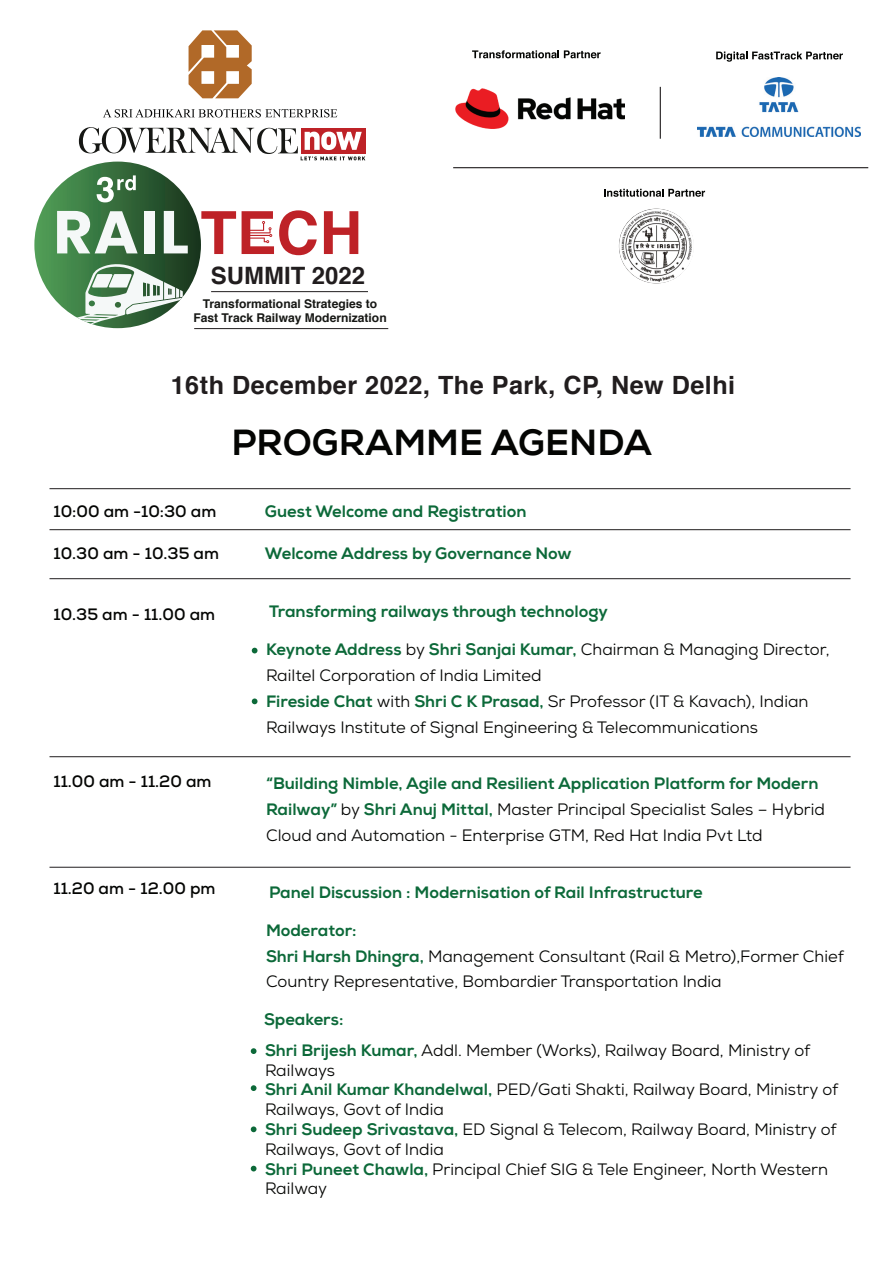
<style>
.page{position:relative;width:893px;height:1263px;background:#fff}
.page>*{position:absolute;margin:0;border:0;box-sizing:border-box;transform-origin:0 0}
.t1{font:700 60.15px "Poppins";color:#f5f8f8}
.t2{font:800 36.3px "Nexa";color:#040503}
.t3{font:700 25.2px "Helvetica";letter-spacing:.02em;color:#211d1e}
.t4{font:700 23.85px "Helvetica";color:#211d1e}
.t5{font:16.5px/25.8px "Nexa";color:#040503}
.t6{font:800 16.5px "Nexa";color:#0c6939}
.t7{font:700 16.5px "Nexa";color:#040503}
.t8{font:700 12.15px/14.1px "Helvetica";color:#161714;text-align:center}
.s1{font-weight:800;color:#0c6939}
</style>
<div class="page">
<hr style="left:50px;top:529px;width:800px;height:1px;background:#211d1e">
<hr style="left:50px;top:488px;width:800px;height:1px;background:#211d1e">
<hr style="left:50px;top:578px;width:800px;height:1px;background:#211d1e">
<hr style="left:50px;top:756px;width:800px;height:1px;background:#211d1e">
<hr style="left:50px;top:867px;width:800px;height:1px;background:#211d1e">
<svg style="left:252px;top:648px;width:6px;height:5px"></svg>
<svg style="left:252px;top:698px;width:6px;height:6px"></svg>
<svg style="left:251px;top:1048px;width:6px;height:6px"></svg>
<svg style="left:251px;top:1085px;width:6px;height:6px"></svg>
<svg style="left:251px;top:1126px;width:6px;height:6px"></svg>
<svg style="left:251px;top:1165px;width:6px;height:6px"></svg>
<div style="left:301px;top:128px;width:65px;height:25px;background:#be2227"></div>
<svg style="left:79px;top:127px;width:286px;height:33px"></svg>
<svg style="left:189px;top:30px;width:63px;height:68px"></svg>
<svg style="left:103px;top:109px;width:234px;height:8px"></svg>
<div style="left:34px;top:162px;width:167px;height:166px;background:linear-gradient(to right,#53a25b,#17351c);border-radius:83px"></div>
<svg style="left:62px;top:263px;width:121px;height:62px"></svg>
<svg style="left:201px;top:211px;width:35px;height:43px"></svg>
<svg style="left:242px;top:210px;width:75px;height:45px"></svg>
<svg style="left:324px;top:211px;width:34px;height:43px"></svg>
<hr style="left:211px;top:291px;width:157px;height:1px;background:#211d1e">
<hr style="left:194px;top:328px;width:194px;height:1px;background:#211d1e">
<svg style="left:97px;top:175px;width:39px;height:27px"></svg>
<hr style="left:453px;top:167px;width:415px;height:1px;background:#211d1e">
<svg style="left:472px;top:50px;width:129px;height:8px"></svg>
<svg style="left:716px;top:52px;width:127px;height:10px"></svg>
<svg style="left:604px;top:189px;width:101px;height:8px"></svg>
<img style="left:455px;top:89px;width:170px;height:40px">
<hr style="left:660px;top:87px;width:1px;height:52px;background:#211d1e">
<img style="left:619px;top:209px;width:75px;height:74px;border-radius:37px">
<img style="left:698px;top:78px;width:162px;height:58px">
<h1 class="t1" style="left:54px;top:197px;width:137px">RAIL</h1>
<h3 class="t4" style="left:211px;top:256px;width:156px">SUMMIT 2022</h3>
<p class="t8" style="left:193px;top:297px;width:195px">Transformational Strategies to<br>Fast Track Railway Modernization</p>
<h3 class="t3" style="left:171px;top:365px;width:566px">16th December 2022, The Park, CP, New Delhi</h3>
<h2 class="t2" style="left:231px;top:420px;width:422px">PROGRAMME AGENDA</h2>
<p class="t7" style="left:53px;top:500px;width:164px">10:00 am -10:30 am</p>
<p class="t6" style="left:265px;top:501px;width:263px">Guest Welcome and Registration</p>
<p class="t7" style="left:53px;top:542px;width:167px">10.30 am - 10.35 am</p>
<p class="t6" style="left:265px;top:543px;width:308px">Welcome Address by Governance Now</p>
<p class="t7" style="left:53px;top:603px;width:163px">10.35 am - 11.00 am</p>
<p class="t6" style="left:269px;top:602px;width:340px">Transforming railways through technology</p>
<p class="t5" style="left:266px;top:637px;width:565px"><span class="s1">Keynote Address</span> by <span class="s1">Shri Sanjai Kumar,</span> Chairman &amp; Managing Director, Railtel Corporation of India Limited<br><span class="s1">Fireside Chat</span> with <span class="s1">Shri C K Prasad,</span> Sr Professor (IT &amp; Kavach), Indian Railways Institute of Signal Engineering &amp; Telecommunications</p>
<p class="t7" style="left:53px;top:771px;width:160px">11.00 am - 11.20 am</p>
<p class="t5" style="left:266px;top:771px;width:560px"><span class="s1">“Building Nimble, Agile and Resilient Application Platform for Modern<br>Railway”</span> by <span class="s1">Shri Anuj Mittal,</span> Master Principal Specialist Sales – Hybrid<br>Cloud and Automation - Enterprise GTM, Red Hat India Pvt Ltd</p>
<p class="t7" style="left:53px;top:878px;width:163px">11.20 am - 12.00 pm</p>
<p class="t6" style="left:269px;top:882px;width:435px">Panel Discussion : Modernisation of Rail Infrastructure</p>
<p class="t5" style="left:266px;top:917px;width:579px"><span class="s1">Moderator:<br>Shri Harsh Dhingra,</span> Management Consultant (Rail &amp; Metro),Former Chief<br>Country Representative, Bombardier Transportation India</p>
<p class="t6" style="left:264px;top:1009px;width:81px">Speakers:</p>
<p class="t5" style="left:265px;top:1040px;width:575px;line-height:19.8px"><span class="s1">Shri Brijesh Kumar,</span> Addl. Member (Works), Railway Board, Ministry of Railways<br><span class="s1">Shri Anil Kumar Khandelwal,</span> PED/Gati Shakti, Railway Board, Ministry of Railways, Govt of India<br><span class="s1">Shri Sudeep Srivastava,</span> ED Signal &amp; Telecom, Railway Board, Ministry of Railways, Govt of India<br><span class="s1">Shri Puneet Chawla,</span> Principal Chief SIG &amp; Tele Engineer, North Western Railway</p>
</div>
